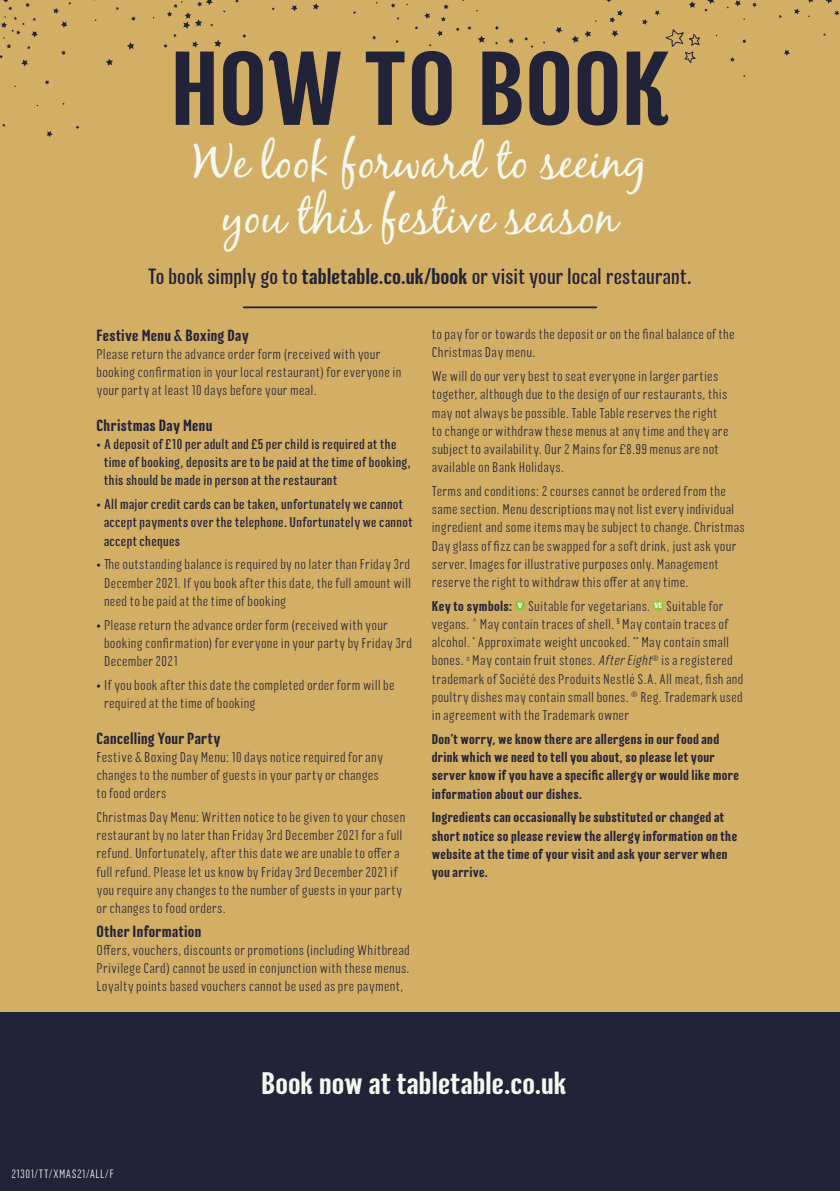
<style>
.page{position:relative;width:840px;height:1191px;background:#fff}
.page>*{position:absolute;margin:0;border:0;box-sizing:border-box;transform-origin:0 0}
.t1{font:700 104.4px "Kurry Pro";letter-spacing:.005em;color:#222238}
.t2{font:47.8px/55.8px "Black Jack";color:#f4f9ef;text-align:center}
.t3{font:700 31px "Kurry Pro";letter-spacing:.005em;color:#f4f9ef}
.t4{font:22px "Kurry Pro";letter-spacing:.005em;color:#222238}
.t5{font:700 16.2px "Kurry Pro";letter-spacing:.02em;color:#222238}
.t6{font:300 14.2px/18.2px "Kurry Pro";letter-spacing:.025em;color:#222238}
.t7{font:700 14.2px/18.2px "Kurry Pro";letter-spacing:.025em;color:#222238}
.t8{font:14.2px/18.2px "Kurry Pro";letter-spacing:.025em;color:#222238}
.t9{font:300 12px "Kurry Pro";letter-spacing:.04em;color:#f4f9ef}
.s1{font-weight:700}
.s2{font-family:"Archer";font-weight:600}
.s3{font-style:italic}
</style>
<div class="page">
<div style="left:0;top:1011px;width:839px;height:180px;background:#222238"></div>
<div style="left:0;top:0;width:839px;height:1011px;background:#d3af65"></div>
<hr style="left:243px;top:306px;width:353px;height:2px;background:#222238">
<svg style="left:734px;top:0;width:6px;height:7px"></svg>
<svg style="left:825px;top:0;width:7px;height:4px"></svg>
<svg style="left:313px;top:3px;width:6px;height:7px"></svg>
<svg style="left:372px;top:36px;width:4px;height:4px"></svg>
<svg style="left:443px;top:4px;width:5px;height:5px"></svg>
<svg style="left:437px;top:30px;width:5px;height:6px"></svg>
<svg style="left:291px;top:5px;width:6px;height:6px"></svg>
<svg style="left:508px;top:38px;width:5px;height:5px"></svg>
<svg style="left:611px;top:30px;width:7px;height:7px"></svg>
<svg style="left:441px;top:17px;width:4px;height:5px"></svg>
<svg style="left:46px;top:131px;width:7px;height:6px"></svg>
<svg style="left:555px;top:27px;width:7px;height:6px"></svg>
<svg style="left:571px;top:35px;width:7px;height:8px"></svg>
<svg style="left:784px;top:50px;width:5px;height:6px"></svg>
<svg style="left:742px;top:39px;width:4px;height:4px"></svg>
<svg style="left:131px;top:16px;width:5px;height:5px"></svg>
<svg style="left:752px;top:3px;width:4px;height:4px"></svg>
<svg style="left:478px;top:36px;width:7px;height:7px"></svg>
<svg style="left:3px;top:0;width:9px;height:10px"></svg>
<svg style="left:467px;top:26px;width:4px;height:4px"></svg>
<svg style="left:584px;top:31px;width:6px;height:6px"></svg>
<svg style="left:61px;top:50px;width:5px;height:5px"></svg>
<svg style="left:609px;top:10px;width:14px;height:13px"></svg>
<svg style="left:834px;top:11px;width:5px;height:5px"></svg>
<svg style="left:21px;top:60px;width:7px;height:6px"></svg>
<svg style="left:45px;top:80px;width:4px;height:5px"></svg>
<svg style="left:524px;top:37px;width:9px;height:11px"></svg>
<svg style="left:53px;top:8px;width:6px;height:6px"></svg>
<svg style="left:26px;top:3px;width:4px;height:4px"></svg>
<svg style="left:106px;top:59px;width:7px;height:7px"></svg>
<svg style="left:127px;top:42px;width:7px;height:8px"></svg>
<svg style="left:61px;top:21px;width:6px;height:7px"></svg>
<svg style="left:642px;top:19px;width:5px;height:6px"></svg>
<svg style="left:794px;top:8px;width:5px;height:6px"></svg>
<svg style="left:424px;top:13px;width:6px;height:6px"></svg>
<svg style="left:164px;top:0;width:61px;height:48px"></svg>
<svg style="left:391px;top:3px;width:4px;height:5px"></svg>
<svg style="left:1px;top:16px;width:37px;height:33px"></svg>
<svg style="left:730px;top:57px;width:4px;height:5px"></svg>
<svg style="left:654px;top:0;width:63px;height:63px"></svg>
<div style="left:514px;top:600px;width:11px;height:11px;background:#8bc63e;border-radius:50%"></div>
<div style="left:652px;top:600px;width:11px;height:11px;background:#8bc63e;border-radius:50%"></div>
<h1 class="t1" style="left:170px;top:14px;width:500px">HOW TO BOOK</h1>
<h2 class="t2" style="left:193px;top:132px;width:455px">We look forward to seeing you this festive season</h2>
<h3 class="t4" style="left:148px;top:261px;width:544px">To book simply go to <span class="s1">tabletable.co.uk/book</span> or visit your local restaurant.</h3>
<p class="t5" style="left:96px;top:323px;width:153px">Festive Menu &amp; Boxing Day</p>
<p class="t6" style="left:96px;top:345px;width:306px">Please return the advance order form (received with your booking confirmation in your local restaurant) for everyone in your party at least 10 days before your meal.</p>
<p class="t5" style="left:96px;top:413px;width:117px">Christmas Day Menu</p>
<p class="t8" style="left:104px;top:435px;width:308px;text-indent:-8px"><span class="s2">•</span> A deposit of £10 per adult and £5 per child is required at the time of booking, deposits are to be paid at the time of booking, this should be made in person at the restaurant</p>
<p class="t8" style="left:104px;top:495px;width:310px;text-indent:-8px"><span class="s2">•</span> All major credit cards can be taken, unfortunately we cannot accept payments over the telephone. Unfortunately we cannot accept cheques</p>
<p class="t6" style="left:104px;top:555px;width:308px;text-align:justify;text-indent:-8px"><span class="s2">•</span> The outstanding balance is required by no later than Friday 3rd December 2021. If you book after this date, the full amount will need to be paid at the time of booking</p>
<p class="t6" style="left:104px;top:615px;width:309px;text-indent:-8px"><span class="s2">•</span> Please return the advance order form (received with your booking confirmation) for everyone in your party by Friday 3rd<br>December 2021</p>
<p class="t6" style="left:104px;top:675px;width:292px;text-indent:-8px"><span class="s2">•</span> If you book after this date the completed order form will be required at the time of booking</p>
<p class="t5" style="left:96px;top:726px;width:125px">Cancelling Your Party</p>
<p class="t6" style="left:96px;top:747px;width:288px">Festive &amp; Boxing Day Menu: 10 days notice required for any changes to the number of guests in your party or changes to food orders</p>
<p class="t6" style="left:96px;top:807px;width:310px">Christmas Day Menu: Written notice to be given to your chosen restaurant by no later than Friday 3rd December 2021 for a full refund. Unfortunately, after this date we are unable to offer a full refund. Please let us know by Friday 3rd December 2021 if you require any changes to the number of guests in your party or changes to food orders.</p>
<p class="t5" style="left:96px;top:919px;width:106px">Other Information</p>
<p class="t6" style="left:96px;top:940px;width:314px;text-align:justify">Offers, vouchers, discounts or promotions (including Whitbread Privilege Card) cannot be used in conjunction with these menus.<br>Loyalty points based vouchers cannot be used as pre payment,</p>
<p class="t6" style="left:431px;top:325px;width:304px">to pay for or towards the deposit or on the final balance of the<br>Christmas Day menu.</p>
<p class="t6" style="left:431px;top:367px;width:298px">We will do our very best to seat everyone in larger parties together, although due to the design of our restaurants, this may not always be possible. Table Table reserves the right to change or withdraw these menus at any time and they are subject to availability. Our 2 Mains for £8.99 menus are not available on Bank Holidays.</p>
<p class="t6" style="left:431px;top:482px;width:314px">Terms and conditions: 2 courses cannot be ordered from the same section. Menu descriptions may not list every individual ingredient and some items may be subject to change. Christmas Day glass of fizz can be swapped for a soft drink, just ask your server. Images for illustrative purposes only. Management reserve the right to withdraw this offer at any time.</p>
<p class="t6" style="left:431px;top:596px;width:313px"><span class="s1">Key to symbols:</span> <sup>v</sup> Suitable for vegetarians. <sup>v</sup><sup>E</sup> Suitable for vegans. <sup>^</sup> May contain traces of shell. <sup>§</sup> May contain traces of alcohol. <sup>*</sup> Approximate weight uncooked. <sup>**</sup> May contain small bones. <sup>o</sup> May contain fruit stones. <span class="s3">AfterEight</span><sup>®</sup> is a registered trademark of Société des Produits Nestlé S.A. All meat, fish and poultry dishes may contain small bones. <sup>®</sup> Reg. Trademark used in agreement with the Trademark owner</p>
<p class="t7" style="left:431px;top:729px;width:308px">Don’t worry, we know there are allergens in our food and drink which we need to tell you about, so please let your server know if you have a specific allergy or would like more information about our dishes.</p>
<p class="t7" style="left:431px;top:808px;width:307px">Ingredients can occasionally be substituted or changed at short notice so please review the allergy information on the website at the time of your visit and ask your server when you arrive.</p>
<p class="t9" style="left:11px;top:1165px;width:104px">21301/TT/XMAS21/ALL/F</p>
<h3 class="t3" style="left:261px;top:1061px;width:306px">Book now at tabletable.co.uk</h3>
</div>
